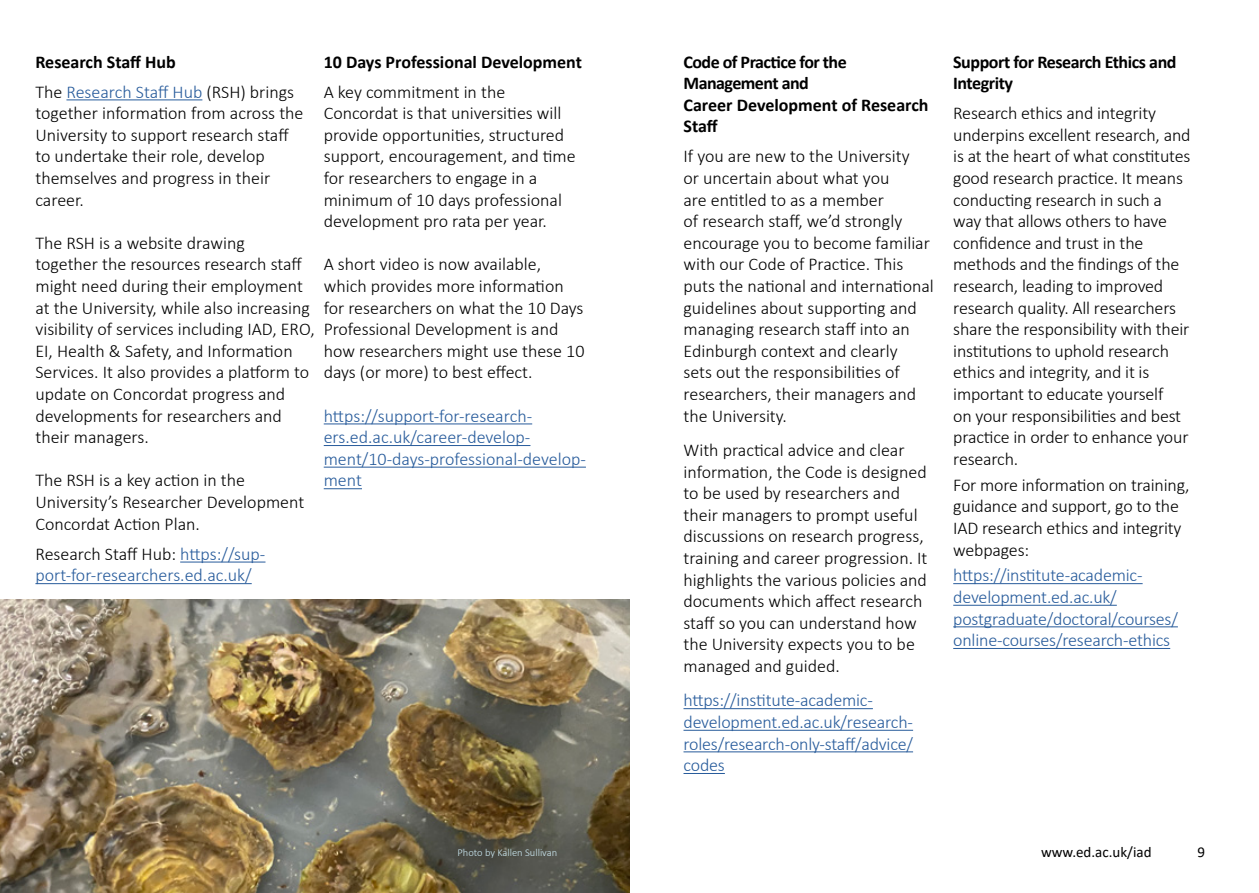
<style>
.page{position:relative;width:1259px;height:893px;background:#fff}
.page>*{position:absolute;margin:0;border:0;box-sizing:border-box;transform-origin:0 0}
.t1{font:300 18px/21.6px "Calibri";color:#000}
.t2{font:300 18px/21.6px "Calibri";letter-spacing:-.01em;color:#275b9b}
.t3{font:700 18px/21.6px "Calibri";letter-spacing:-.015em;color:#000}
.t4{font:15px "Calibri";color:#000}
.t5{font:300 10.5px "Calibri";color:#cce9f3}
.s1{color:#275b9b}
.s2{color:#000}
</style>
<div class="page">
<hr style="left:66px;top:99px;width:136px;height:1px;background:#275b9b">
<hr style="left:180px;top:562px;width:85px;height:1px;background:#275b9b">
<hr style="left:35px;top:583px;width:217px;height:1px;background:#275b9b">
<hr style="left:324px;top:423px;width:208px;height:1px;background:#275b9b">
<hr style="left:324px;top:445px;width:206px;height:1px;background:#275b9b">
<hr style="left:324px;top:467px;width:262px;height:1px;background:#275b9b">
<hr style="left:324px;top:488px;width:38px;height:1px;background:#275b9b">
<hr style="left:953px;top:583px;width:189px;height:1px;background:#275b9b">
<hr style="left:953px;top:605px;width:163px;height:1px;background:#275b9b">
<hr style="left:953px;top:626px;width:225px;height:1px;background:#275b9b">
<hr style="left:953px;top:648px;width:217px;height:1px;background:#275b9b">
<hr style="left:683px;top:708px;width:190px;height:1px;background:#275b9b">
<hr style="left:683px;top:730px;width:230px;height:1px;background:#275b9b">
<hr style="left:683px;top:751px;width:230px;height:1px;background:#275b9b">
<hr style="left:683px;top:773px;width:42px;height:1px;background:#275b9b">
<img style="left:0;top:600px;width:630px;height:293px">
<p class="t3" style="left:35px;top:50px;width:142px">Research Staff Hub</p>
<p class="t1" style="left:35px;top:81px;width:269px">The <span class="s1">Research Staff Hub</span> (RSH) brings together information from across the<br>University to support research staff</p>
<p class="t1" style="left:35px;top:145px;width:231px">to undertake their role, develop</p>
<p class="t1" style="left:35px;top:167px;width:236px">themselves and progress in their career.</p>
<p class="t1" style="left:35px;top:232px;width:211px">The RSH is a website drawing</p>
<p class="t1" style="left:35px;top:253px;width:276px">together the resources research staff might need during their employment at the University, while also increasing</p>
<p class="t1" style="left:35px;top:318px;width:281px">visibility of services including IAD, ERO, EI, Health &amp; Safety, and Information Services. It also provides a platform to update on Concordat progress and</p>
<p class="t1" style="left:35px;top:405px;width:248px">developments for researchers and their managers.</p>
<p class="t1" style="left:35px;top:469px;width:211px">The RSH is a key action in the</p>
<p class="t1" style="left:35px;top:491px;width:270px">University’s Researcher Development<br>Concordat Action Plan.</p>
<p class="t2" style="left:35px;top:543px;width:231px"><span class="s2">Research Staff Hub:</span> https://sup&shy;port-for-researchers.ed.ac.uk/</p>
<p class="t3" style="left:324px;top:50px;width:260px">10 Days Professional Development</p>
<p class="t1" style="left:324px;top:81px;width:183px">A key commitment in the</p>
<p class="t1" style="left:324px;top:102px;width:253px">Concordat is that universities will provide opportunities, structured support, encouragement, and time for researchers to engage in a</p>
<p class="t1" style="left:324px;top:189px;width:240px">minimum of 10 days professional</p>
<p class="t1" style="left:324px;top:210px;width:225px">development pro rata per year.</p>
<p class="t1" style="left:324px;top:253px;width:262px">A short video is now available, which provides more information for researchers on what the 10 Days<br>Professional Development is and how researchers might use these 10 days (or more) to best effect.</p>
<p class="t2" style="left:324px;top:405px;width:264px">https://support-for-research&shy;ers.ed.ac.uk/career-develop&shy;ment/10-days-professional-develop&shy;ment</p>
<p class="t5" style="left:457px;top:846px;width:101px">Photo by Kallen Sullivan</p>
<p class="t3" style="left:683px;top:50px;width:247px">Code of Practice for the<br>Management and<br>Career Development of Research<br>Staff</p>
<p class="t1" style="left:683px;top:145px;width:252px">If you are new to the University<br>or uncertain about what you<br>are entitled to as a member<br>of research staff, we’d strongly encourage you to become familiar with our Code of Practice. This puts the national and international guidelines about supporting and managing research staff into an<br>Edinburgh context and clearly<br>sets out the responsibilities of researchers, their managers and the University.</p>
<p class="t1" style="left:683px;top:439px;width:245px">With practical advice and clear information, the Code is designed to be used by researchers and their managers to prompt useful discussions on research progress, training and career progression. It highlights the various policies and documents which affect research staff so you can understand how the University expects you to be managed and guided.</p>
<p class="t2" style="left:683px;top:689px;width:231px">https://institute-academic&shy;development.ed.ac.uk/research&shy;roles/research-only-staff/advice/ codes</p>
<p class="t3" style="left:953px;top:50px;width:225px">Support for Research Ethics and<br>Integrity</p>
<p class="t1" style="left:953px;top:102px;width:239px">Research ethics and integrity underpins excellent research, and is at the heart of what constitutes good research practice. It means conducting research in such a way that allows others to have confidence and trust in the methods and the findings of the research, leading to improved research quality. All researchers share the responsibility with their institutions to uphold research ethics and integrity, and it is important to educate yourself<br>on your responsibilities and best practice in order to enhance your research.</p>
<p class="t1" style="left:953px;top:474px;width:238px">For more information on training, guidance and support, go to the<br>IAD research ethics and integrity webpages:</p>
<p class="t2" style="left:953px;top:564px;width:226px">https://institute-academic&shy;development.ed.ac.uk/ postgraduate/doctoral/courses/ online-courses/research-ethics</p>
<p class="t4" style="left:1041px;top:841px;width:112px">www.ed.ac.uk/iad</p>
<p class="t4" style="left:1197px;top:841px;width:9px">9</p>
</div>
